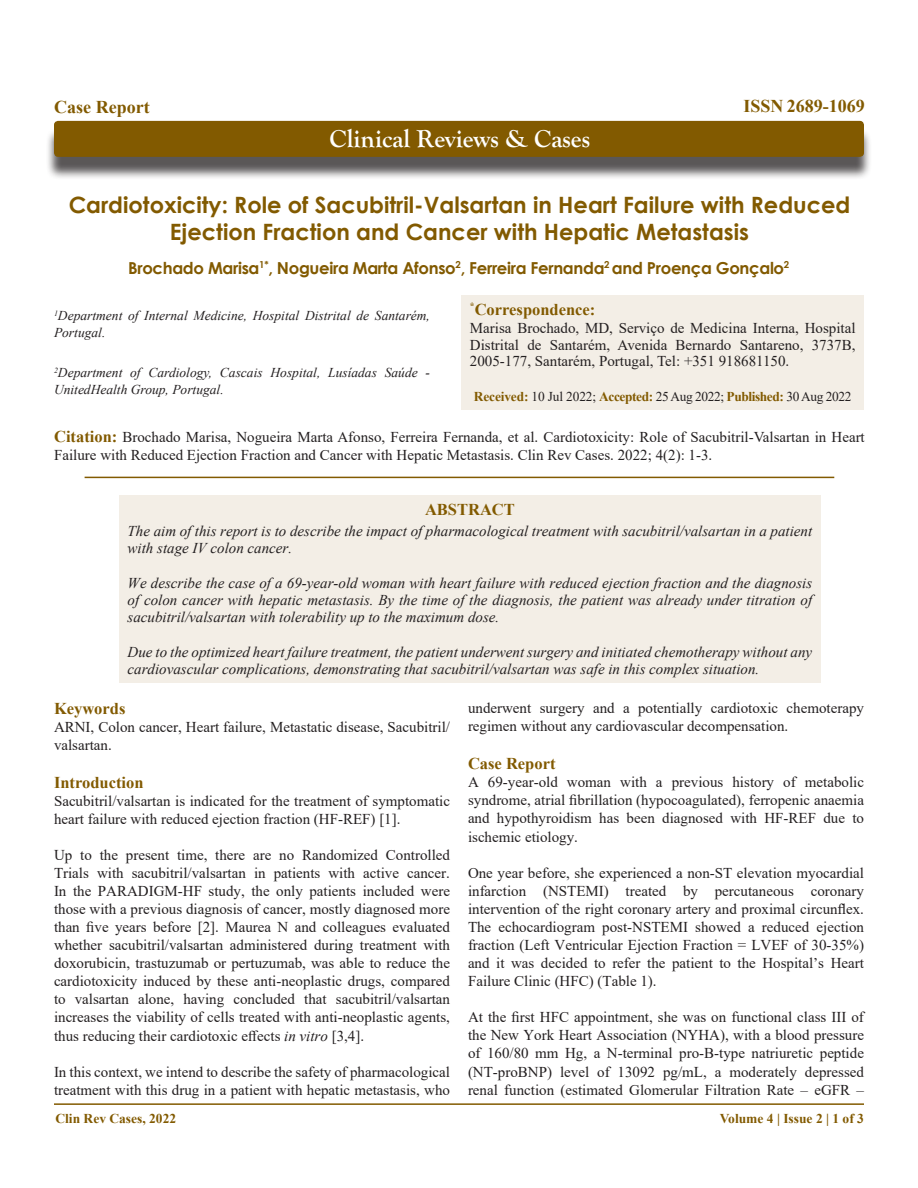
<style>
.page{position:relative;width:918px;height:1188px;background:#fff}
.page>*{position:absolute;margin:0;border:0;box-sizing:border-box;transform-origin:0 0}
.t1{font:700 25.5px "Goudy Old Style T";color:#fff}
.t2{font:700 22.5px/27px "Century Gothic";color:#825a00;text-align:center}
.t3{font:700 18px "Times New Roman";color:#825a00}
.t4{font:700 16.5px "Century Gothic";letter-spacing:-.02em;color:#825a00}
.Heading{font:700 16.5px "Times New Roman";color:#825a00}
.t5{font:15px/18px "Times New Roman";color:#231f20}
.t6{font:italic 15px/17.2px "Times New Roman";color:#231f20}
.t7{font:italic 13.5px/16.2px "Times New Roman";color:#231f20}
.t8{font:13.5px "Times New Roman";letter-spacing:-.03em;color:#231f20}
.t9{font:700 13.5px "Times New Roman";color:#825a00}
.s1{font-weight:700;color:#825a00}
.s2{font-weight:700;font-size:16.5px;color:#825a00}
.s3{font-style:italic}
</style>
<div class="page">
<hr style="left:54px;top:1103px;width:810px;height:2px;background:#825a00">
<div style="left:46px;top:128px;width:826px;height:52px;background:#231f20;opacity:.75"></div>
<div style="left:54px;top:121px;width:810px;height:36px;background:#825a00;border-radius:4px"></div>
<hr style="left:85px;top:477px;width:749px;height:1px;background:#825a00">
<div style="left:461px;top:295px;width:403px;height:114px;background:#f3eee6"></div>
<div style="left:119px;top:495px;width:702px;height:188px;background:#f3eee6"></div>
<p class="t3" style="left:54px;top:94px;width:97px">Case Report</p>
<p class="t3" style="left:743px;top:93px;width:123px">ISSN 2689-1069</p>
<p class="t1" style="left:330px;top:124px;width:262px">Clinical Reviews &amp; Cases</p>
<p class="t2" style="left:69px;top:191px;width:783px">Cardiotoxicity: Role of Sacubitril-Valsartan in Heart Failure with Reduced<br>Ejection Fraction and Cancer with Hepatic Metastasis</p>
<p class="t4" style="left:128px;top:255px;width:663px">Brochado Marisa<sup>1*</sup>, Nogueira Marta Afonso<sup>2</sup>, Ferreira Fernanda<sup>2</sup> and Proença Gonçalo<sup>2</sup></p>
<p class="t7" style="left:54px;top:307px;width:378px"><sup>1</sup>Department of Internal Medicine, Hospital Distrital de Santarém,<br>Portugal.</p>
<p class="t7" style="left:54px;top:365px;width:378px"><sup>2</sup>Department of Cardiology, Cascais Hospital, Lusíadas Saúde -<br>UnitedHealth Group, Portugal.</p>
<p class="Heading" style="left:470px;top:297px;width:127px"><sup>*</sup>Correspondence:</p>
<p class="t5" style="left:470px;top:320px;width:387px;line-height:16.5px;text-align:justify">Marisa Brochado, MD, Serviço de Medicina Interna, Hospital Distrital de Santarém, Avenida Bernardo Santareno, 3737B, 2005-177, Santarém, Portugal, Tel: +351 918681150.</p>
<p class="t8" style="left:474px;top:387px;width:379px"><span class="s1">Received:</span> 10 Jul 2022; <span class="s1">Accepted:</span> 25 Aug 2022; <span class="s1">Published:</span> 30 Aug 2022</p>
<p class="t5" style="left:54px;top:427px;width:812px"><span class="s2">Citation:</span> Brochado Marisa, Nogueira Marta Afonso, Ferreira Fernanda, et al. Cardiotoxicity: Role of Sacubitril-Valsartan in Heart<br>Failure with Reduced Ejection Fraction and Cancer with Hepatic Metastasis. Clin Rev Cases. 2022; 4(2): 1-3.</p>
<p class="Heading" style="left:425px;top:497px;width:91px">ABSTRACT</p>
<p class="t6" style="left:128px;top:522px;width:686px">The aim of this report is to describe the impact of pharmacological treatment with sacubitril/valsartan in a patient with stage IV colon cancer.</p>
<p class="t6" style="left:128px;top:574px;width:686px;text-align:justify">We describe the case of a 69-year-old woman with heart failure with reduced ejection fraction and the diagnosis of colon cancer with hepatic metastasis. By the time of the diagnosis, the patient was already under titration of sacubitril/valsartan with tolerability up to the maximum dose.</p>
<p class="t6" style="left:128px;top:643px;width:686px">Due to the optimized heart failure treatment, the patient underwent surgery and initiated chemotherapy without any cardiovascular complications, demonstrating that sacubitril/valsartan was safe in this complex situation.</p>
<p class="Heading" style="left:54px;top:697px;width:73px">Keywords</p>
<p class="t5" style="left:54px;top:718px;width:398px">ARNI, Colon cancer, Heart failure, Metastatic disease, Sacubitril/ valsartan.</p>
<p class="Heading" style="left:54px;top:771px;width:91px">Introduction</p>
<p class="t5" style="left:54px;top:792px;width:398px">Sacubitril/valsartan is indicated for the treatment of symptomatic heart failure with reduced ejection fraction (HF-REF) [1].</p>
<p class="t5" style="left:54px;top:846px;width:398px;text-align:justify">Up to the present time, there are no Randomized Controlled Trials with sacubitril/valsartan in patients with active cancer.<br>In the PARADIGM-HF study, the only patients included were those with a previous diagnosis of cancer, mostly diagnosed more than five years before [2]. Maurea N and colleagues evaluated whether sacubitril/valsartan administered during treatment with doxorubicin, trastuzumab or pertuzumab, was able to reduce the cardiotoxicity induced by these anti-neoplastic drugs, compared to valsartan alone, having concluded that sacubitril/valsartan increases the viability of cells treated with anti-neoplastic agents, thus reducing their cardiotoxic effects <span class="s3">in vitro</span> [3,4].</p>
<p class="t5" style="left:54px;top:1062px;width:398px">In this context, we intend to describe the safety of pharmacological treatment with this drug in a patient with hepatic metastasis, who</p>
<p class="t5" style="left:468px;top:699px;width:398px">underwent surgery and a potentially cardiotoxic chemoterapy regimen without any cardiovascular decompensation.</p>
<p class="Heading" style="left:468px;top:752px;width:89px">Case Report</p>
<p class="t5" style="left:468px;top:773px;width:398px;text-align:justify">A 69-year-old woman with a previous history of metabolic syndrome, atrial fibrillation (hypocoagulated), ferropenic anaemia and hypothyroidism has been diagnosed with HF-REF due to ischemic etiology.</p>
<p class="t5" style="left:468px;top:863px;width:398px;text-align:justify">One year before, she experienced a non-ST elevation myocardial infarction (NSTEMI) treated by percutaneous coronary intervention of the right coronary artery and proximal circunflex.<br>The echocardiogram post-NSTEMI showed a reduced ejection fraction (Left Ventricular Ejection Fraction = LVEF of 30-35%) and it was decided to refer the patient to the Hospital’s Heart Failure Clinic (HFC) (Table 1).</p>
<p class="t5" style="left:468px;top:1008px;width:398px;text-align:justify">At the first HFC appointment, she was on functional class III of the New York Heart Association (NYHA), with a blood pressure of 160/80 mm Hg, a N-terminal pro-B-type natriuretic peptide (NT-proBNP) level of 13092 pg/mL, a moderately depressed renal function (estimated Glomerular Filtration Rate – eGFR –</p>
<p class="t9" style="left:55px;top:1109px;width:122px">Clin Rev Cases, 2022</p>
<p class="t9" style="left:720px;top:1109px;width:146px">Volume 4 | Issue 2 | 1 of 3</p>
</div>
